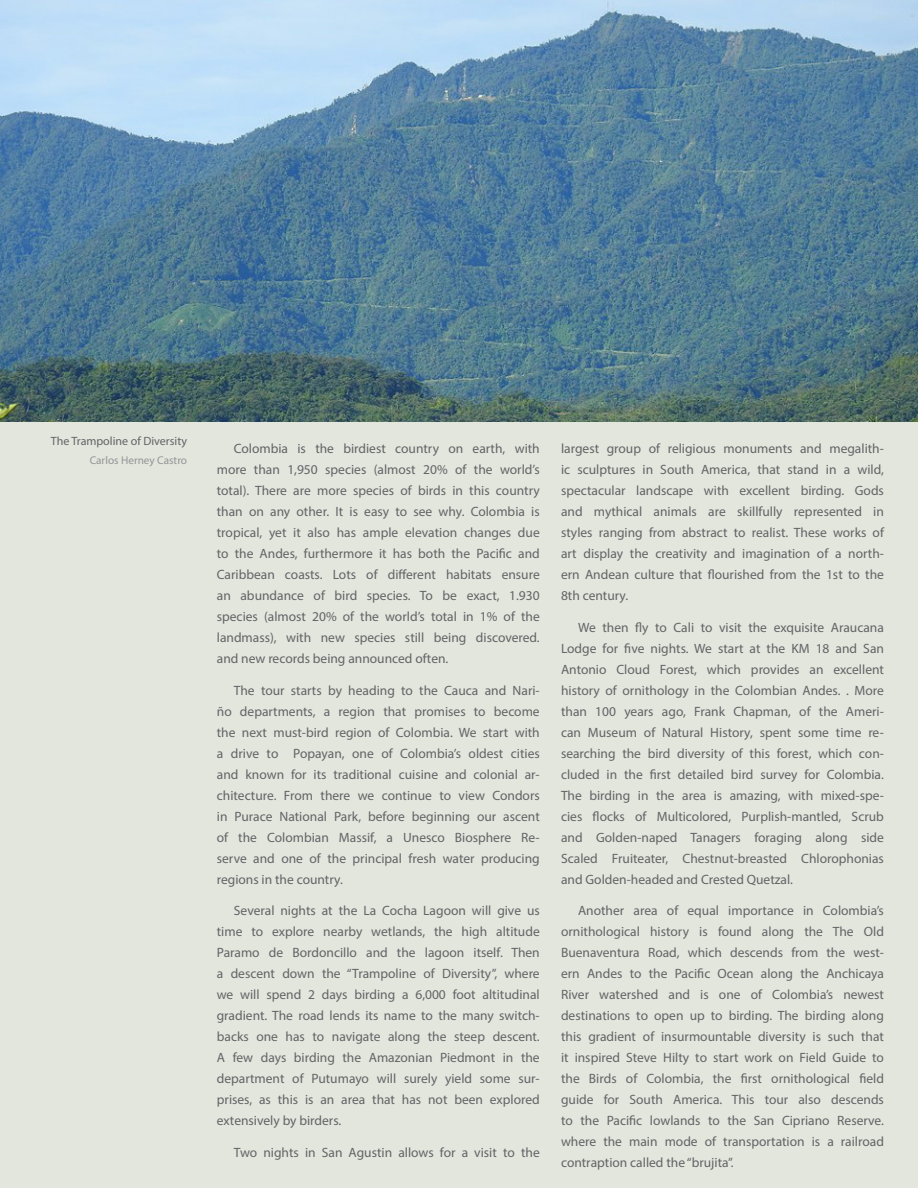
<style>
.page{position:relative;width:918px;height:1188px;background:#e3e6dd}
.page>*{position:absolute;margin:0;border:0;box-sizing:border-box;transform-origin:0 0}
.Parrafos{font:13.5px/21px "Myriad Pro";color:#636366;text-align:justify}
.Pie_de_foto_GRIS{font:12px "Myriad Pro";color:#636366}
.Pie_de_foto_AUTOR_GR{font:11.25px "Myriad Pro";color:#939598}
</style>
<div class="page">
<img style="left:0;top:0;width:918px;height:422px">
<p class="Pie_de_foto_GRIS" style="left:51px;top:434px;width:138px">The Trampoline of Diversity</p>
<p class="Pie_de_foto_AUTOR_GR" style="left:90px;top:453px;width:99px">Carlos Herney Castro</p>
<p class="Parrafos" style="left:217px;top:438px;width:324px;text-indent:17px">Colombia is the birdiest country on earth, with more than 1,950 species (almost 20% of the world’s total). There are more species of birds in this country than on any other. It is easy to see why. Colombia is tropical, yet it also has ample elevation changes due to the Andes, furthermore it has both the Pacific and Caribbean coasts. Lots of different habitats ensure an abundance of bird species. To be exact, 1.930 species (almost 20% of the world’s total in 1% of the landmass), with new species still being discovered. and new records being announced often.</p>
<p class="Parrafos" style="left:217px;top:679px;width:324px;text-indent:17px">The tour starts by heading to the Cauca and Nari&shy;ño departments, a region that promises to become the next must-bird region of Colombia. We start with a drive to Popayan, one of Colombia’s oldest cities and known for its traditional cuisine and colonial ar&shy;chitecture. From there we continue to view Condors in Purace National Park, before beginning our ascent of the Colombian Massif, a Unesco Biosphere Re&shy;serve and one of the principal fresh water producing regions in the country.</p>
<p class="Parrafos" style="left:217px;top:900px;width:324px;text-indent:17px">Several nights at the La Cocha Lagoon will give us time to explore nearby wetlands, the high altitude Paramo de Bordoncillo and the lagoon itself. Then a descent down the “Trampoline of Diversity”, where we will spend 2 days birding a 6,000 foot altitudinal gradient. The road lends its name to the many switch&shy;backs one has to navigate along the steep descent.<br>A few days birding the Amazonian Piedmont in the department of Putumayo will surely yield some sur&shy;prises, as this is an area that has not been explored extensively by birders.</p>
<p class="Parrafos" style="left:234px;top:1141px;width:307px">Two nights in San Agustin allows for a visit to the</p>
<p class="Parrafos" style="left:561px;top:438px;width:324px">largest group of religious monuments and megalith&shy;ic sculptures in South America, that stand in a wild, spectacular landscape with excellent birding. Gods and mythical animals are skillfully represented in styles ranging from abstract to realist. These works of art display the creativity and imagination of a north&shy;ern Andean culture that flourished from the 1st to the 8th century.</p>
<p class="Parrafos" style="left:561px;top:616px;width:324px;text-indent:17px">We then fly to Cali to visit the exquisite Araucana Lodge for five nights. We start at the KM 18 and San Antonio Cloud Forest, which provides an excellent history of ornithology in the Colombian Andes. . More than 100 years ago, Frank Chapman, of the Ameri&shy;can Museum of Natural History, spent some time re&shy;searching the bird diversity of this forest, which con&shy;cluded in the first detailed bird survey for Colombia.<br>The birding in the area is amazing, with mixed-spe&shy;cies flocks of Multicolored, Purplish-mantled, Scrub and Golden-naped Tanagers foraging along side Scaled Fruiteater, Chestnut-breasted Chlorophonias and Golden-headed and Crested Quetzal.</p>
<p class="Parrafos" style="left:561px;top:900px;width:324px;text-indent:17px">Another area of equal importance in Colombia’s ornithological history is found along the The Old Buenaventura Road, which descends from the west&shy;ern Andes to the Pacific Ocean along the Anchicaya River watershed and is one of Colombia’s newest destinations to open up to birding. The birding along this gradient of insurmountable diversity is such that it inspired Steve Hilty to start work on Field Guide to the Birds of Colombia, the first ornithological field guide for South America. This tour also descends to the Pacific lowlands to the San Cipriano Reserve. where the main mode of transportation is a railroad contraption called the “brujita”.</p>
</div>
